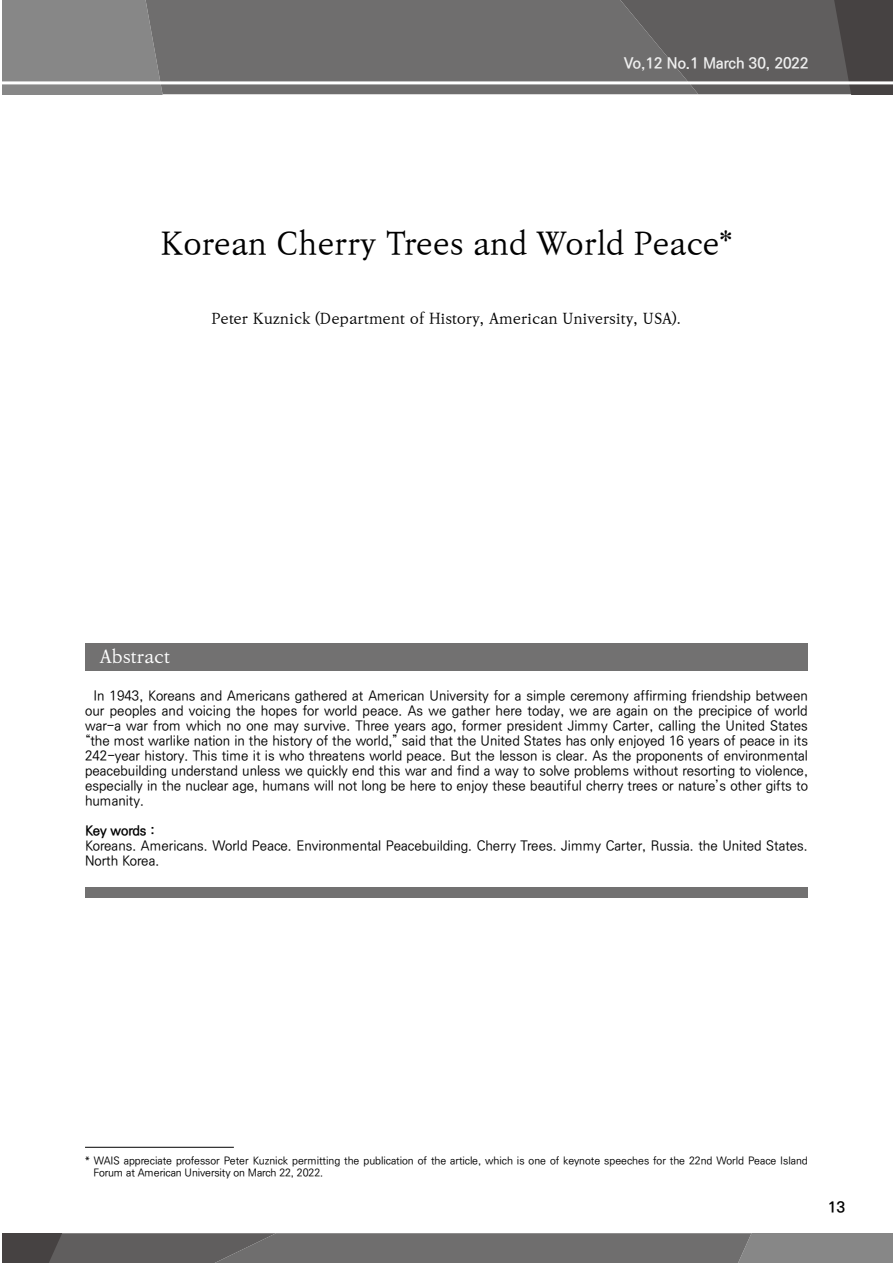
<style>
.page{position:relative;width:893px;height:1263px;background:#fff}
.page>*{position:absolute;margin:0;border:0;box-sizing:border-box;transform-origin:0 0}
.t1{font:500 31.5px "Ko Pub Batang";color:#000}
.t2{font:500 18px "Ko Pub Batang";color:#fff}
.t3{font:500 15px "Ko Pub Batang";color:#000}
.t4{font:700 15px "Ko Pub Dotum";color:#efefef}
.t5{font:700 15px "Ko Pub Dotum";color:#000}
.t6{font:500 13.5px/15px "Ko Pub Dotum";color:#000;text-align:justify}
.t7{font:700 13.5px "Ko Pub Dotum";letter-spacing:-.01em;color:#000}
.t8{font:500 10.5px/12px "Ko Pub Dotum";letter-spacing:-.005em;color:#000}
</style>
<div class="page">
<div style="left:2px;top:0;width:144px;height:94px;background:#878787"></div>
<div style="left:146px;top:0;width:474px;height:94px;background:#6f6e6e"></div>
<svg style="left:620px;top:0;width:273px;height:94px;background:#5e5c5c"></svg>
<hr style="left:0;top:81px;width:893px;height:3px;background:#fff">
<svg style="left:2px;top:1233px;width:891px;height:30px;background:#6e6c6c"></svg>
<div style="left:85px;top:643px;width:723px;height:28px;background:#727171"></div>
<div style="left:85px;top:887px;width:723px;height:10px;background:#727171"></div>
<hr style="left:85px;top:1147px;width:149px;height:1px;background:#000">
<p class="t4" style="left:624px;top:56px;width:186px">Vo,12 No.1 March 30, 2022</p>
<h1 class="t1" style="left:161px;top:228px;width:573px">Korean Cherry Trees and World Peace*</h1>
<p class="t3" style="left:212px;top:311px;width:471px">Peter Kuznick (Department of History, American University, USA).</p>
<h2 class="t2" style="left:100px;top:647px;width:72px">Abstract</h2>
<p class="t6" style="left:85px;top:689px;width:724px;text-indent:9px">In 1943, Koreans and Americans gathered at American University for a simple ceremony affirming friendship between our peoples and voicing the hopes for world peace. As we gather here today, we are again on the precipice of world war-a war from which no one may survive. Three years ago, former president Jimmy Carter, calling the United States “the most warlike nation in the history of the world,” said that the United States has only enjoyed 16 years of peace in its 242-year history. This time it is who threatens world peace. But the lesson is clear. As the proponents of environmental peacebuilding understand unless we quickly end this war and find a way to solve problems without resorting to violence, especially in the nuclear age, humans will not long be here to enjoy these beautiful cherry trees or nature’s other gifts to humanity.</p>
<p class="t7" style="left:85px;top:824px;width:71px">Key words :</p>
<p class="t6" style="left:85px;top:839px;width:724px">Koreans. Americans. World Peace. Environmental Peacebuilding. Cherry Trees. Jimmy Carter, Russia. the United States.<br>North Korea.</p>
<p class="t8" style="left:94px;top:1155px;width:716px;text-indent:-9px">* WAIS appreciate professor Peter Kuznick permitting the publication of the article, which is one of keynote speeches for the 22nd World Peace Island<br>Forum at American University on March 22, 2022.</p>
<p class="t5" style="left:828px;top:1199px;width:18px">13</p>
</div>
